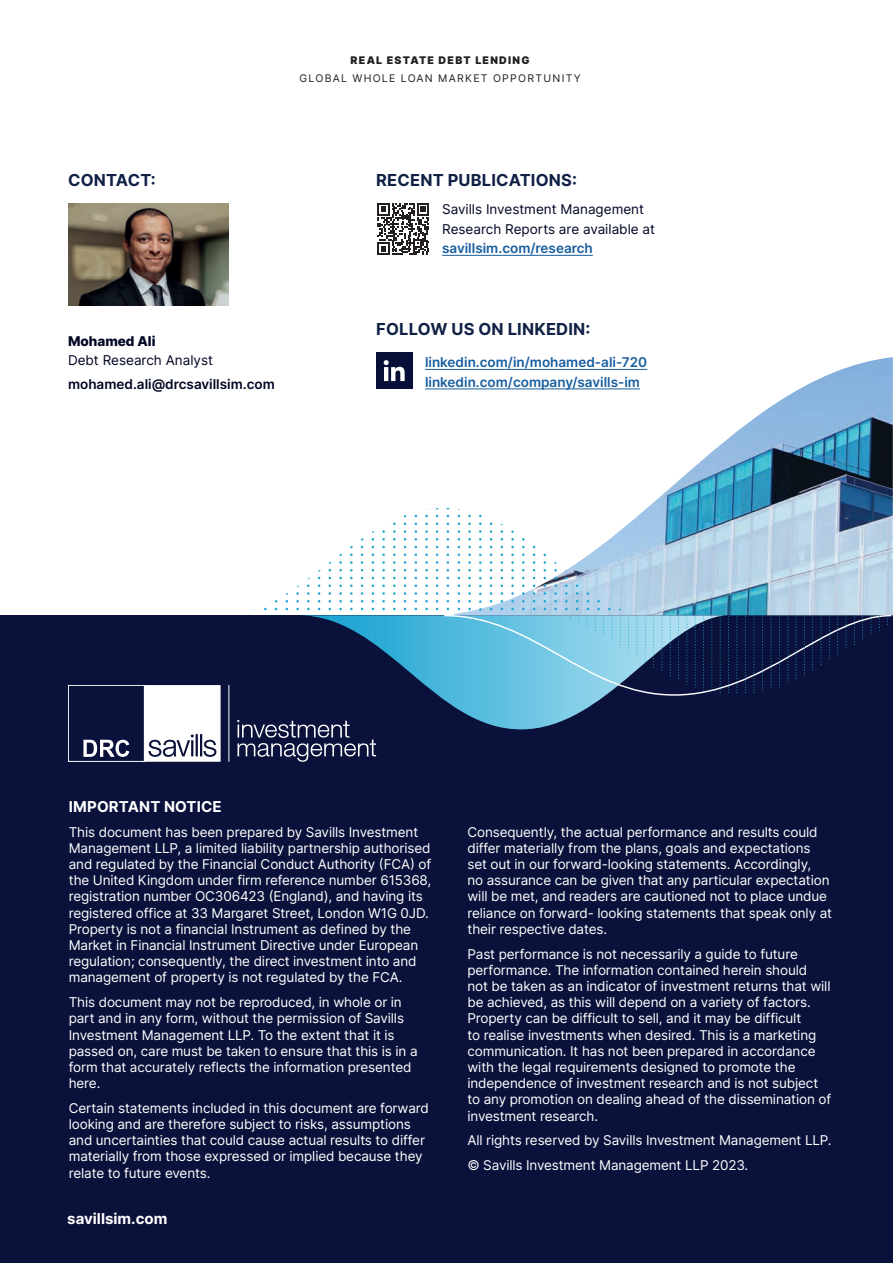
<style>
.page{position:relative;width:893px;height:1263px;background:#fff}
.page>*{position:absolute;margin:0;border:0;box-sizing:border-box;transform-origin:0 0}
.t1{font:700 16.5px "Inter";letter-spacing:.01em;color:#112146}
.t2{font:700 15px "Inter";color:#fff}
.t3{font:13.5px/16.2px "Inter";letter-spacing:-.01em;color:#fff}
.t4{font:600 13.5px/19.5px "Inter";color:#175d9e}
.t5{font:13.5px/19.5px "Inter";color:#000623}
.t6{font:600 13.5px "Inter";color:#000623}
.t7{font:800 13.5px "Inter";color:#000623}
.t8{font:10.5px "Inter";letter-spacing:.12em;color:#231f20}
.t9{font:900 10.5px "Inter";letter-spacing:.12em;color:#231f20}
</style>
<div class="page">
<div style="left:0;top:616px;width:893px;height:647px;background:#0a113a"></div>
<svg style="left:298px;top:615px;width:307px;height:114px"></svg>
<img style="left:454px;top:357px;width:439px;height:151px">
<svg style="left:425px;top:509px;width:3px;height:102px"></svg>
<svg style="left:415px;top:514px;width:2px;height:97px"></svg>
<svg style="left:404px;top:515px;width:2px;height:96px"></svg>
<svg style="left:393px;top:522px;width:3px;height:89px"></svg>
<svg style="left:382px;top:524px;width:3px;height:87px"></svg>
<svg style="left:372px;top:531px;width:2px;height:80px"></svg>
<svg style="left:361px;top:538px;width:2px;height:73px"></svg>
<svg style="left:350px;top:546px;width:3px;height:65px"></svg>
<svg style="left:339px;top:553px;width:3px;height:58px"></svg>
<svg style="left:329px;top:561px;width:2px;height:50px"></svg>
<svg style="left:318px;top:569px;width:2px;height:42px"></svg>
<svg style="left:307px;top:577px;width:3px;height:34px"></svg>
<svg style="left:296px;top:585px;width:3px;height:26px"></svg>
<svg style="left:286px;top:593px;width:2px;height:18px"></svg>
<svg style="left:275px;top:600px;width:2px;height:11px"></svg>
<svg style="left:436px;top:508px;width:457px;height:188px"></svg>
<img style="left:68px;top:204px;width:160px;height:102px">
<hr style="left:442px;top:255px;width:151px;height:1px;background:#175d9e">
<svg style="left:377px;top:203px;width:52px;height:52px"></svg>
<hr style="left:425px;top:369px;width:222px;height:1px;background:#175d9e">
<hr style="left:425px;top:388px;width:215px;height:1px;background:#175d9e">
<div style="left:376px;top:352px;width:36px;height:37px;background:#060f37"></div>
<svg style="left:384px;top:360px;width:21px;height:21px"></svg>
<div style="left:68px;top:685px;width:77px;height:77px;border:1px solid #fff"></div>
<svg style="left:83px;top:740px;width:46px;height:17px"></svg>
<hr style="left:228px;top:685px;width:1px;height:77px;background:#fff">
<svg style="left:144px;top:685px;width:77px;height:77px;background:#e8e8ec"></svg>
<svg style="left:237px;top:720px;width:139px;height:42px"></svg>
<p class="t9" style="left:351px;top:53px;width:180px">REAL ESTATE DEBT LENDING</p>
<p class="t8" style="left:299px;top:70px;width:283px">GLOBAL WHOLE LOAN MARKET OPPORTUNITY</p>
<p class="t1" style="left:68px;top:168px;width:89px">CONTACT:</p>
<p class="t7" style="left:68px;top:331px;width:89px">Mohamed Ali</p>
<p class="t5" style="left:68px;top:350px;width:147px">Debt Research Analyst</p>
<p class="t6" style="left:68px;top:374px;width:208px">mohamed.ali@drcsavillsim.com</p>
<p class="t1" style="left:376px;top:168px;width:202px">RECENT PUBLICATIONS:</p>
<p class="t5" style="left:442px;top:199px;width:214px">Savills Investment Management<br>Research Reports are available at</p>
<p class="t4" style="left:442px;top:238px;width:152px">savillsim.com/research</p>
<p class="t1" style="left:376px;top:317px;width:216px">FOLLOW US ON LINKEDIN:</p>
<p class="t4" style="left:425px;top:352px;width:224px">linkedin.com/in/mohamed-ali-720 linkedin.com/company/savills-im</p>
<p class="t2" style="left:69px;top:795px;width:154px">IMPORTANT NOTICE</p>
<p class="t3" style="left:69px;top:823px;width:364px">This document has been prepared by Savills Investment Management LLP, a limited liability partnership authorised and regulated by the Financial Conduct Authority (FCA) of the United Kingdom under firm reference number 615368, registration number OC306423 (England), and having its registered office at 33 Margaret Street, London W1G 0JD.<br>Property is not a financial Instrument as defined by the Market in Financial Instrument Directive under European regulation; consequently, the direct investment into and management of property is not regulated by the FCA.</p>
<p class="t3" style="left:69px;top:994px;width:350px">This document may not be reproduced, in whole or in part and in any form, without the permission of Savills Investment Management LLP. To the extent that it is passed on, care must be taken to ensure that this is in a form that accurately reflects the information presented here.</p>
<p class="t3" style="left:69px;top:1099px;width:362px">Certain statements included in this document are forward looking and are therefore subject to risks, assumptions and uncertainties that could cause actual results to differ materially from those expressed or implied because they relate to future events.</p>
<p class="t2" style="left:67px;top:1208px;width:102px">savillsim.com</p>
<p class="t3" style="left:467px;top:823px;width:366px">Consequently, the actual performance and results could differ materially from the plans, goals and expectations set out in our forward-looking statements. Accordingly,<br>no assurance can be given that any particular expectation will be met, and readers are cautioned not to place undue reliance on forward- looking statements that speak only at their respective dates.</p>
<p class="t3" style="left:467px;top:945px;width:365px">Past performance is not necessarily a guide to future performance. The information contained herein should<br>not be taken as an indicator of investment returns that will be achieved, as this will depend on a variety of factors.<br>Property can be difficult to sell, and it may be difficult<br>to realise investments when desired. This is a marketing communication. It has not been prepared in accordance with the legal requirements designed to promote the independence of investment research and is not subject to any promotion on dealing ahead of the dissemination of investment research.</p>
<p class="t3" style="left:467px;top:1128px;width:366px;line-height:24.8px">All rights reserved by Savills Investment Management LLP. © Savills Investment Management LLP 2023.</p>
</div>
